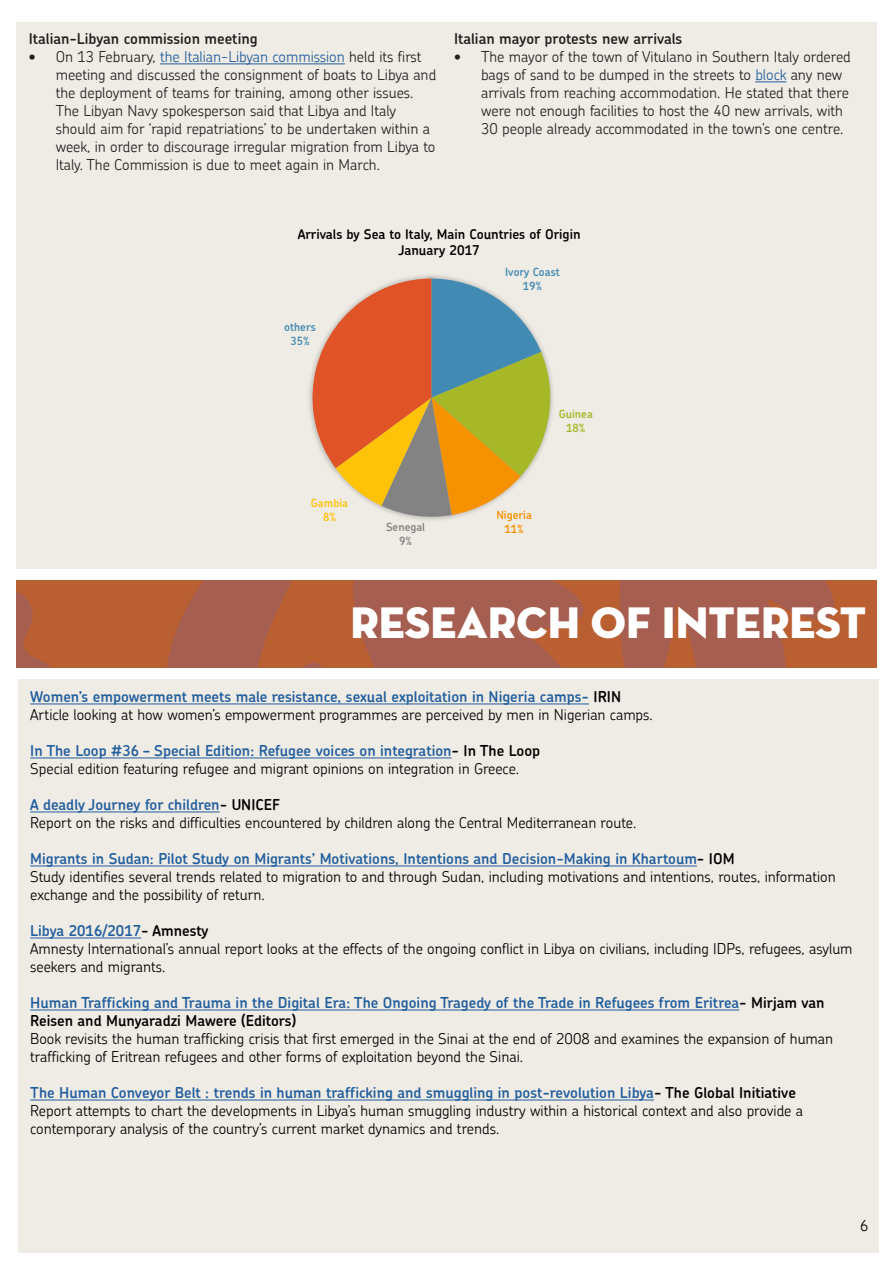
<style>
.page{position:relative;width:893px;height:1263px;background:#fff}
.page>*{position:absolute;margin:0;border:0;box-sizing:border-box;transform-origin:0 0}
.t1{font:45px "Neutra Disp Titling";color:#fff}
.t2{font:300 15px/18px "Chevin";color:#000}
.t3{font:300 15px/18px "Chevin";color:#231f20}
.t4{font:600 15px/18px "Chevin";color:#215e9e}
.t5{font:600 15px "Chevin";color:#231f20}
.t6{font:600 13.5px/16.2px "Chevin";color:#000;text-align:center}
.t7{font:600 11.4px/14.1px "Chevin";color:#418ab3;text-align:center}
.t8{font:600 11.4px "Chevin";letter-spacing:.005em;color:#f69200}
.t9{font:600 11.4px/14.1px "Chevin";color:#a6b727;text-align:center}
.t10{font:600 11.4px "Chevin";color:#838383}
.t11{font:600 11.4px/14.1px "Chevin";color:#fec306;text-align:center}
.s1{color:#215e9e}
.s2{font-weight:600;color:#215e9e}
.s3{font-weight:600}
.s4{color:#000}
</style>
<div class="page">
<div style="left:16px;top:580px;width:861px;height:88px;background:#ba5f31"></div>
<svg style="left:16px;top:592px;width:35px;height:76px"></svg>
<svg style="left:353px;top:580px;width:481px;height:88px"></svg>
<svg style="left:167px;top:580px;width:155px;height:88px"></svg>
<div style="left:16px;top:22px;width:861px;height:546px;background:#efebe5"></div>
<hr style="left:160px;top:64px;width:185px;height:1px;background:#215e9e">
<hr style="left:755px;top:82px;width:31px;height:1px;background:#215e9e">
<svg style="left:309px;top:275px;width:244px;height:245px"></svg>
<div style="left:18px;top:680px;width:861px;height:573px;background:#efebe5"></div>
<hr style="left:30px;top:704px;width:559px;height:1px;background:#215e9e">
<hr style="left:30px;top:758px;width:422px;height:1px;background:#215e9e">
<hr style="left:30px;top:812px;width:190px;height:1px;background:#215e9e">
<hr style="left:30px;top:866px;width:667px;height:1px;background:#215e9e">
<hr style="left:30px;top:938px;width:111px;height:1px;background:#215e9e">
<hr style="left:30px;top:1010px;width:709px;height:1px;background:#215e9e">
<hr style="left:30px;top:1100px;width:624px;height:1px;background:#215e9e">
<p class="t5" style="left:29px;top:29px;width:230px">Italian-Libyan commission meeting</p>
<p class="t3" style="left:56px;top:47px;width:382px;text-indent:-27px">• On 13 February, <span class="s1">the Italian-Libyan commission</span> held its first meeting and discussed the consignment of boats to Libya and the deployment of teams for training, among other issues.<br>The Libyan Navy spokesperson said that Libya and Italy should aim for ‘rapid repatriations’ to be undertaken within a week, in order to discourage irregular migration from Libya to Italy. The Commission is due to meet again in March.</p>
<p class="t5" style="left:454px;top:29px;width:230px">Italian mayor protests new arrivals</p>
<p class="t3" style="left:481px;top:47px;width:371px;text-indent:-27px">• The mayor of the town of Vitulano in Southern Italy ordered bags of sand to be dumped in the streets to <span class="s1">block</span> any new arrivals from reaching accommodation. He stated that there were not enough facilities to host the 40 new arrivals, with 30 people already accommodated in the town’s one centre.</p>
<p class="t6" style="left:298px;top:226px;width:284px">Arrivals by Sea to Italy, Main Countries of Origin<br>January 2017</p>
<p class="t7" style="left:505px;top:265px;width:56px">Ivory Coast<br>19%</p>
<p class="t7" style="left:284px;top:320px;width:33px">others<br>35%</p>
<p class="t11" style="left:311px;top:496px;width:39px">Gambia<br>8%</p>
<p class="t9" style="left:559px;top:407px;width:36px">Guinea<br>18%</p>
<p class="t8" style="left:496px;top:508px;width:37px">Nigeria</p>
<p class="t10" style="left:386px;top:519px;width:41px">Senegal</p>
<p class="t8" style="left:504px;top:522px;width:21px">11%</p>
<p class="t10" style="left:399px;top:534px;width:14px">9%</p>
<h1 class="t1" style="left:351px;top:594px;width:517px">RESEARCH OF INTEREST</h1>
<p class="t2" style="left:30px;top:687px;width:624px"><span class="s2">Women’s empowerment meets male resistance, sexual exploitation in Nigeria camps-</span> <span class="s3">IRIN<br></span>Article looking at how women’s empowerment programmes are perceived by men in Nigerian camps.</p>
<p class="t2" style="left:30px;top:741px;width:511px"><span class="s2">In The Loop #36 – Special Edition: Refugee voices on integration</span><span class="s3">- In The Loop<br></span>Special edition featuring refugee and migrant opinions on integration in Greece.</p>
<p class="t2" style="left:30px;top:795px;width:608px"><span class="s2">A deadly Journey for children</span><span class="s3">- UNICEF<br></span>Report on the risks and difficulties encountered by children along the Central Mediterranean route.</p>
<p class="t2" style="left:30px;top:849px;width:807px"><span class="s2">Migrants in Sudan: Pilot Study on Migrants’ Motivations, Intentions and Decision-Making in Khartoum</span><span class="s3">- IOM<br></span>Study identifies several trends related to migration to and through Sudan, including motivations and intentions, routes, information exchange and the possibility of return.</p>
<p class="t2" style="left:30px;top:921px;width:824px"><span class="s2">Libya 2016/2017</span><span class="s3">- Amnesty<br></span>Amnesty International’s annual report looks at the effects of the ongoing conflict in Libya on civilians, including IDPs, refugees, asylum seekers and migrants.</p>
<p class="t4" style="left:30px;top:993px;width:796px">Human Trafficking and Trauma in the Digital Era: The Ongoing Tragedy of the Trade in Refugees from Eritrea<span class="s4">- Mirjam van<br>Reisen and Munyaradzi Mawere (Editors)</span></p>
<p class="t2" style="left:30px;top:1029px;width:804px">Book revisits the human trafficking crisis that first emerged in the Sinai at the end of 2008 and examines the expansion of human trafficking of Eritrean refugees and other forms of exploitation beyond the Sinai.</p>
<p class="t2" style="left:30px;top:1083px;width:774px"><span class="s2">The Human Conveyor Belt : trends in human trafficking and smuggling in post-revolution Libya</span><span class="s3">- The Global Initiative<br></span>Report attempts to chart the developments in Libya’s human smuggling industry within a historical context and also provide a contemporary analysis of the country’s current market dynamics and trends.</p>
<p class="t2" style="left:860px;top:1216px;width:10px">6</p>
</div>
